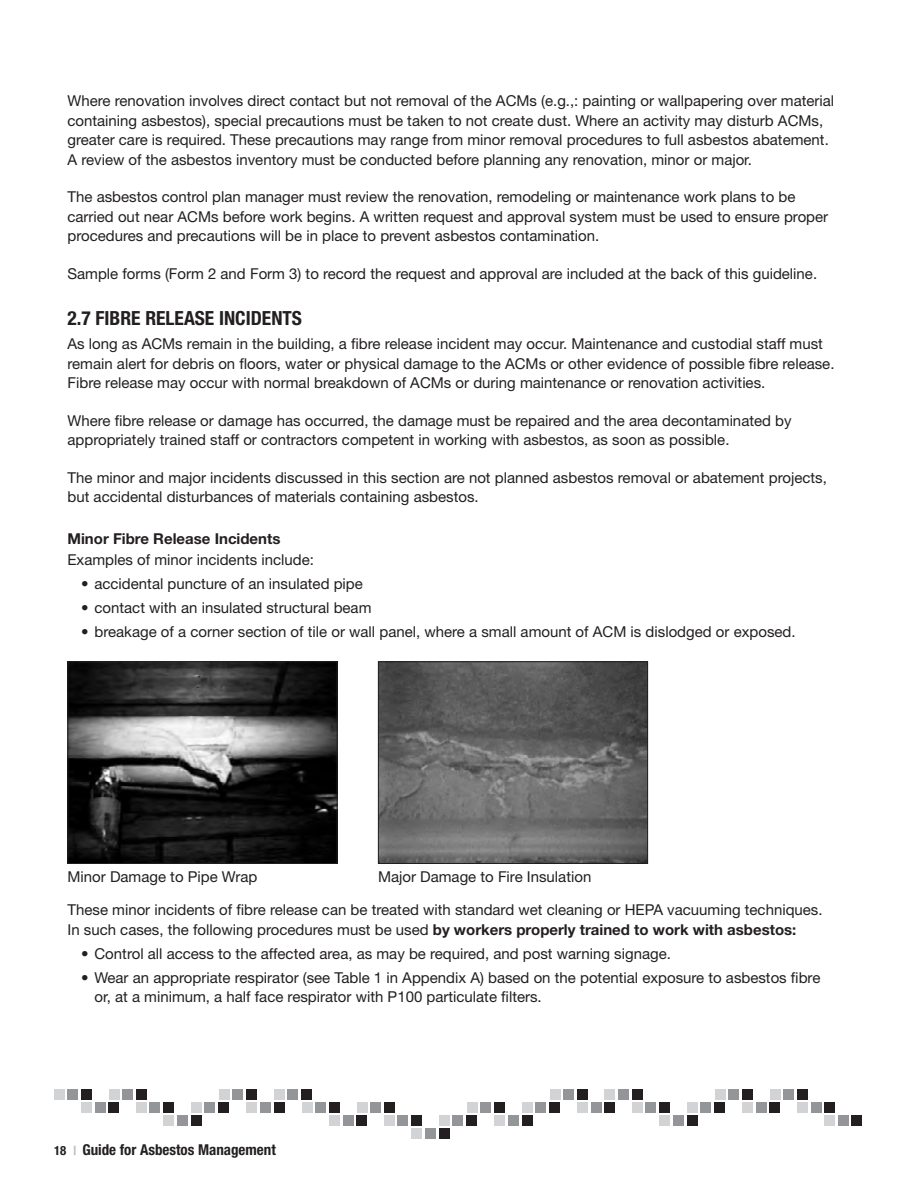
<style>
.page{position:relative;width:918px;height:1188px;background:#fff}
.page>*{position:absolute;margin:0;border:0;box-sizing:border-box;transform-origin:0 0}
.t1{font:700 condensed 19.5px "Helvetica Neue";color:#231f20}
.t2{font:15px/19.5px "Helvetica Neue";color:#231f20}
.t3{font:700 condensed 15px "Helvetica Neue";color:#231f20}
.t4{font:700 15px "Helvetica Neue";color:#231f20}
.s1{font-weight:700}
.s2{font-size:12.75px}
.s3{font-size:12.75px;color:#bcbec0}
</style>
<div class="page">
<div style="left:797px;top:1089px;width:11px;height:11px;background:#231f20"></div>
<div style="left:784px;top:1089px;width:10px;height:11px;background:#939598"></div>
<div style="left:770px;top:1089px;width:10px;height:11px;background:#d1d3d4"></div>
<div style="left:770px;top:1102px;width:10px;height:11px;background:#231f20"></div>
<div style="left:756px;top:1102px;width:10px;height:11px;background:#939598"></div>
<div style="left:743px;top:1102px;width:10px;height:11px;background:#d1d3d4"></div>
<div style="left:742px;top:1089px;width:11px;height:11px;background:#231f20"></div>
<div style="left:729px;top:1089px;width:10px;height:11px;background:#939598"></div>
<div style="left:715px;top:1089px;width:10px;height:11px;background:#d1d3d4"></div>
<div style="left:714px;top:1102px;width:11px;height:11px;background:#231f20"></div>
<div style="left:701px;top:1102px;width:10px;height:11px;background:#939598"></div>
<div style="left:687px;top:1102px;width:10px;height:11px;background:#d1d3d4"></div>
<div style="left:687px;top:1115px;width:10px;height:11px;background:#231f20"></div>
<div style="left:673px;top:1115px;width:10px;height:11px;background:#939598"></div>
<div style="left:660px;top:1115px;width:10px;height:11px;background:#d1d3d4"></div>
<div style="left:659px;top:1102px;width:11px;height:11px;background:#231f20"></div>
<div style="left:646px;top:1102px;width:10px;height:11px;background:#939598"></div>
<div style="left:632px;top:1102px;width:10px;height:11px;background:#d1d3d4"></div>
<div style="left:632px;top:1089px;width:10px;height:11px;background:#231f20"></div>
<div style="left:619px;top:1089px;width:10px;height:11px;background:#939598"></div>
<div style="left:605px;top:1089px;width:10px;height:11px;background:#d1d3d4"></div>
<div style="left:605px;top:1102px;width:10px;height:11px;background:#231f20"></div>
<div style="left:591px;top:1102px;width:10px;height:11px;background:#939598"></div>
<div style="left:577px;top:1102px;width:11px;height:11px;background:#d1d3d4"></div>
<div style="left:577px;top:1089px;width:10px;height:11px;background:#231f20"></div>
<div style="left:564px;top:1089px;width:10px;height:11px;background:#939598"></div>
<div style="left:550px;top:1089px;width:10px;height:11px;background:#d1d3d4"></div>
<div style="left:549px;top:1102px;width:11px;height:11px;background:#231f20"></div>
<div style="left:536px;top:1102px;width:10px;height:11px;background:#939598"></div>
<div style="left:522px;top:1102px;width:10px;height:11px;background:#d1d3d4"></div>
<div style="left:522px;top:1115px;width:10px;height:11px;background:#231f20"></div>
<div style="left:508px;top:1115px;width:10px;height:11px;background:#939598"></div>
<div style="left:495px;top:1115px;width:10px;height:11px;background:#d1d3d4"></div>
<div style="left:494px;top:1102px;width:11px;height:11px;background:#231f20"></div>
<div style="left:481px;top:1102px;width:10px;height:11px;background:#939598"></div>
<div style="left:467px;top:1102px;width:10px;height:11px;background:#d1d3d4"></div>
<div style="left:466px;top:1115px;width:11px;height:11px;background:#231f20"></div>
<div style="left:453px;top:1115px;width:10px;height:11px;background:#939598"></div>
<div style="left:439px;top:1115px;width:10px;height:11px;background:#d1d3d4"></div>
<div style="left:439px;top:1128px;width:10px;height:11px;background:#231f20"></div>
<div style="left:425px;top:1128px;width:11px;height:11px;background:#939598"></div>
<div style="left:412px;top:1128px;width:10px;height:11px;background:#d1d3d4"></div>
<div style="left:411px;top:1115px;width:11px;height:11px;background:#231f20"></div>
<div style="left:398px;top:1115px;width:10px;height:11px;background:#939598"></div>
<div style="left:384px;top:1115px;width:10px;height:11px;background:#d1d3d4"></div>
<div style="left:384px;top:1102px;width:10px;height:11px;background:#231f20"></div>
<div style="left:371px;top:1102px;width:10px;height:11px;background:#939598"></div>
<div style="left:357px;top:1102px;width:10px;height:11px;background:#d1d3d4"></div>
<div style="left:357px;top:1115px;width:10px;height:11px;background:#231f20"></div>
<div style="left:343px;top:1115px;width:10px;height:11px;background:#939598"></div>
<div style="left:330px;top:1115px;width:10px;height:11px;background:#d1d3d4"></div>
<div style="left:329px;top:1102px;width:10px;height:11px;background:#231f20"></div>
<div style="left:316px;top:1102px;width:10px;height:11px;background:#939598"></div>
<div style="left:302px;top:1102px;width:10px;height:11px;background:#d1d3d4"></div>
<div style="left:301px;top:1089px;width:11px;height:11px;background:#231f20"></div>
<div style="left:288px;top:1089px;width:10px;height:11px;background:#939598"></div>
<div style="left:274px;top:1089px;width:10px;height:11px;background:#d1d3d4"></div>
<div style="left:274px;top:1102px;width:10px;height:11px;background:#231f20"></div>
<div style="left:260px;top:1102px;width:11px;height:11px;background:#939598"></div>
<div style="left:247px;top:1102px;width:10px;height:11px;background:#d1d3d4"></div>
<div style="left:246px;top:1089px;width:11px;height:11px;background:#231f20"></div>
<div style="left:233px;top:1089px;width:10px;height:11px;background:#939598"></div>
<div style="left:219px;top:1089px;width:10px;height:11px;background:#d1d3d4"></div>
<div style="left:218px;top:1102px;width:11px;height:11px;background:#231f20"></div>
<div style="left:205px;top:1102px;width:10px;height:11px;background:#939598"></div>
<div style="left:191px;top:1102px;width:10px;height:11px;background:#d1d3d4"></div>
<div style="left:191px;top:1115px;width:10px;height:11px;background:#231f20"></div>
<div style="left:177px;top:1115px;width:11px;height:11px;background:#939598"></div>
<div style="left:164px;top:1115px;width:10px;height:11px;background:#d1d3d4"></div>
<div style="left:163px;top:1102px;width:11px;height:11px;background:#231f20"></div>
<div style="left:150px;top:1102px;width:10px;height:11px;background:#939598"></div>
<div style="left:136px;top:1102px;width:10px;height:11px;background:#d1d3d4"></div>
<div style="left:136px;top:1089px;width:10px;height:11px;background:#231f20"></div>
<div style="left:123px;top:1089px;width:10px;height:11px;background:#939598"></div>
<div style="left:109px;top:1089px;width:10px;height:11px;background:#d1d3d4"></div>
<div style="left:109px;top:1102px;width:10px;height:11px;background:#231f20"></div>
<div style="left:95px;top:1102px;width:10px;height:11px;background:#939598"></div>
<div style="left:82px;top:1102px;width:10px;height:11px;background:#d1d3d4"></div>
<div style="left:81px;top:1089px;width:10px;height:11px;background:#231f20"></div>
<div style="left:68px;top:1089px;width:10px;height:11px;background:#939598"></div>
<div style="left:54px;top:1089px;width:10px;height:11px;background:#d1d3d4"></div>
<div style="left:825px;top:1102px;width:10px;height:11px;background:#231f20"></div>
<div style="left:811px;top:1102px;width:10px;height:11px;background:#939598"></div>
<div style="left:797px;top:1102px;width:11px;height:11px;background:#d1d3d4"></div>
<div style="left:852px;top:1115px;width:10px;height:11px;background:#231f20"></div>
<div style="left:838px;top:1115px;width:10px;height:11px;background:#939598"></div>
<div style="left:825px;top:1115px;width:10px;height:11px;background:#d1d3d4"></div>
<img style="left:70px;top:663px;width:266px;height:199px">
<div style="left:68px;top:661px;width:270px;height:203px;border:1px solid #231f20"></div>
<img style="left:380px;top:663px;width:266px;height:199px">
<div style="left:378px;top:661px;width:270px;height:203px;border:1px solid #231f20"></div>
<p class="t2" style="left:68px;top:91px;width:768px">Where renovation involves direct contact but not removal of the ACMs (e.g.,: painting or wallpapering over material containing asbestos), special precautions must be taken to not create dust. Where an activity may disturb ACMs, greater care is required. These precautions may range from minor removal procedures to full asbestos abatement.<br>A review of the asbestos inventory must be conducted before planning any renovation, minor or major.</p>
<p class="t2" style="left:68px;top:187px;width:762px">The asbestos control plan manager must review the renovation, remodeling or maintenance work plans to be carried out near ACMs before work begins. A written request and approval system must be used to ensure proper procedures and precautions will be in place to prevent asbestos contamination.</p>
<p class="t2" style="left:68px;top:264px;width:751px">Sample forms (Form 2 and Form 3) to record the request and approval are included at the back of this guideline.</p>
<h1 class="t1" style="left:68px;top:307px;width:236px">2.7 FIBRE RELEASE INCIDENTS</h1>
<p class="t2" style="left:68px;top:334px;width:769px">As long as ACMs remain in the building, a fibre release incident may occur. Maintenance and custodial staff must remain alert for debris on floors, water or physical damage to the ACMs or other evidence of possible fibre release.<br>Fibre release may occur with normal breakdown of ACMs or during maintenance or renovation activities.</p>
<p class="t2" style="left:68px;top:411px;width:726px">Where fibre release or damage has occurred, the damage must be repaired and the area decontaminated by appropriately trained staff or contractors competent in working with asbestos, as soon as possible.</p>
<p class="t2" style="left:68px;top:468px;width:761px">The minor and major incidents discussed in this section are not planned asbestos removal or abatement projects, but accidental disturbances of materials containing asbestos.</p>
<p class="t4" style="left:68px;top:530px;width:214px">Minor Fibre Release Incidents</p>
<p class="t2" style="left:68px;top:550px;width:248px">Examples of minor incidents include:</p>
<p class="t2" style="left:81px;top:574px;width:283px">• accidental puncture of an insulated pipe</p>
<p class="t2" style="left:81px;top:598px;width:292px">• contact with an insulated structural beam</p>
<p class="t2" style="left:81px;top:622px;width:716px">• breakage of a corner section of tile or wall panel, where a small amount of ACM is dislodged or exposed.</p>
<p class="t2" style="left:68px;top:861px;width:757px;line-height:32.7px;text-indent:310px">Major Damage to Fire Insulation<br>These minor incidents of fibre release can be treated with standard wet cleaning or HEPA vacuuming techniques.</p>
<p class="t2" style="left:68px;top:919px;width:730px">In such cases, the following procedures must be used <span class="s1">by workers properly trained to work with asbestos:</span></p>
<p class="t2" style="left:81px;top:943px;width:591px">• Control all access to the affected area, as may be required, and post warning signage.</p>
<p class="t2" style="left:94px;top:967px;width:727px;text-indent:-14px">• Wear an appropriate respirator (see Table 1 in Appendix A) based on the potential exposure to asbestos fibre or, at a minimum, a half face respirator with P100 particulate filters.</p>
<p class="t2" style="left:68px;top:867px;width:192px">Minor Damage to Pipe Wrap</p>
<p class="t3" style="left:54px;top:1140px;width:223px"><span class="s2">18</span> <span class="s3">|</span> Guide for Asbestos Management</p>
</div>
